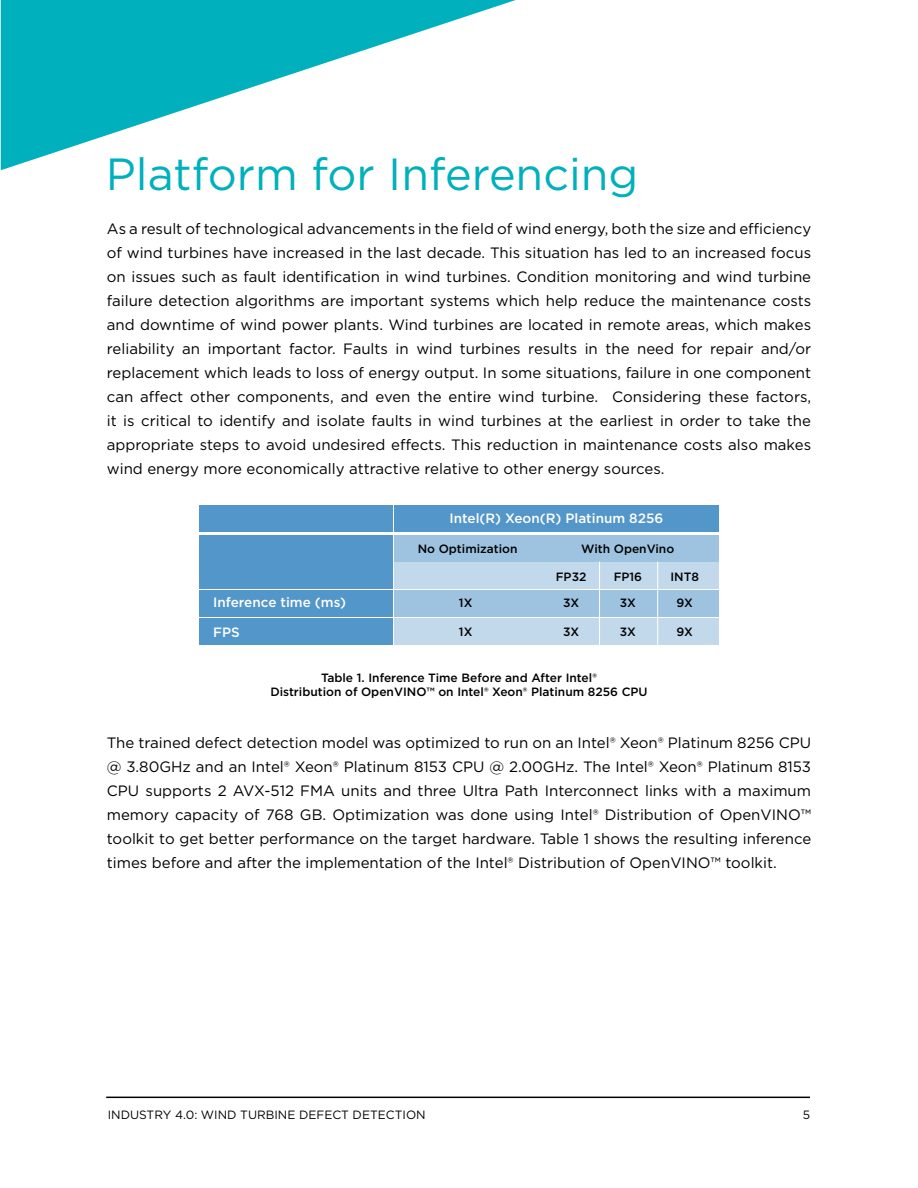
<style>
.page{position:relative;width:918px;height:1188px;background:#fff}
.page>*{position:absolute;margin:0;border:0;box-sizing:border-box;transform-origin:0 0}
.t1{font:45px "Gotham";color:#00b0bd}
.t2{font:15px/24px "Gotham";color:#000;text-align:justify}
.t3{font:500 13.5px/29.2px "Gotham";color:#fff}
.t4{font:500 12px/14.4px "Gotham";color:#000;text-align:center}
.t5{font:12px "Gotham";color:#000}
</style>
<div class="page">
<hr style="left:106px;top:1097px;width:704px;height:1px;background:#000">
<svg style="left:1px;top:0;width:515px;height:170px"></svg>
<div style="left:199px;top:506px;width:194px;height:26px;background:#5396c9"></div>
<div style="left:199px;top:535px;width:194px;height:27px;background:#5396c9"></div>
<div style="left:199px;top:563px;width:194px;height:26px;background:#5396c9"></div>
<div style="left:199px;top:590px;width:194px;height:27px;background:#5396c9"></div>
<div style="left:199px;top:618px;width:194px;height:27px;background:#5396c9"></div>
<div style="left:394px;top:506px;width:325px;height:26px;background:#5396c9"></div>
<div style="left:394px;top:535px;width:143px;height:27px;background:#9dc3e0"></div>
<div style="left:538px;top:535px;width:181px;height:27px;background:#9dc3e0"></div>
<div style="left:394px;top:563px;width:143px;height:26px;background:#c2d9ec"></div>
<div style="left:538px;top:563px;width:181px;height:26px;background:#c2d9ec"></div>
<div style="left:394px;top:590px;width:143px;height:27px;background:#9dc3e0"></div>
<div style="left:538px;top:590px;width:181px;height:27px;background:#9dc3e0"></div>
<div style="left:394px;top:618px;width:143px;height:27px;background:#c2d9ec"></div>
<div style="left:538px;top:618px;width:181px;height:27px;background:#c2d9ec"></div>
<hr style="left:599px;top:562px;width:1px;height:83px;background:#fff">
<hr style="left:657px;top:562px;width:1px;height:83px;background:#fff">
<h1 class="t1" style="left:106px;top:145px;width:534px">Platform for Inferencing</h1>
<p class="t2" style="left:107px;top:216px;width:706px">As a result of technological advancements in the field of wind energy, both the size and efficiency of wind turbines have increased in the last decade. This situation has led to an increased focus on issues such as fault identification in wind turbines. Condition monitoring and wind turbine failure detection algorithms are important systems which help reduce the maintenance costs and downtime of wind power plants. Wind turbines are located in remote areas, which makes reliability an important factor. Faults in wind turbines results in the need for repair and/or replacement which leads to loss of energy output. In some situations, failure in one component can affect other components, and even the entire wind turbine. Considering these factors, it is critical to identify and isolate faults in wind turbines at the earliest in order to take the appropriate steps to avoid undesired effects. This reduction in maintenance costs also makes wind energy more economically attractive relative to other energy sources.</p>
<p class="t3" style="left:213px;top:588px;width:134px">Inference time (ms)<br>FPS</p>
<p class="t3" style="left:450px;top:503px;width:215px">Intel(R) Xeon(R) Platinum 8256</p>
<p class="t4" style="left:418px;top:541px;width:101px">No Optimization</p>
<p class="t4" style="left:581px;top:541px;width:95px">With OpenVino</p>
<p class="t4" style="left:556px;top:570px;width:32px">FP32</p>
<p class="t4" style="left:614px;top:570px;width:30px">FP16</p>
<p class="t4" style="left:670px;top:570px;width:30px">INT8</p>
<p class="t4" style="left:459px;top:596px;width:15px">1X</p>
<p class="t4" style="left:563px;top:596px;width:18px">3X</p>
<p class="t4" style="left:620px;top:596px;width:18px">3X</p>
<p class="t4" style="left:676px;top:596px;width:18px">9X</p>
<p class="t4" style="left:459px;top:625px;width:15px">1X</p>
<p class="t4" style="left:563px;top:625px;width:18px">3X</p>
<p class="t4" style="left:620px;top:625px;width:18px">3X</p>
<p class="t4" style="left:676px;top:625px;width:18px">9X</p>
<p class="t4" style="left:270px;top:670px;width:379px">Table 1. Inference Time Before and After Intel®<br>Distribution of OpenVINO™ on Intel® Xeon® Platinum 8256 CPU</p>
<p class="t2" style="left:107px;top:731px;width:706px">The trained defect detection model was optimized to run on an Intel® Xeon® Platinum 8256 CPU @ 3.80GHz and an Intel® Xeon® Platinum 8153 CPU @ 2.00GHz. The Intel® Xeon® Platinum 8153<br>CPU supports 2 AVX-512 FMA units and three Ultra Path Interconnect links with a maximum memory capacity of 768 GB. Optimization was done using Intel® Distribution of OpenVINO™ toolkit to get better performance on the target hardware. Table 1 shows the resulting inference times before and after the implementation of the Intel® Distribution of OpenVINO™ toolkit.</p>
<p class="t5" style="left:108px;top:1107px;width:319px">INDUSTRY 4.0: WIND TURBINE DEFECT DETECTION</p>
<p class="t5" style="left:803px;top:1107px;width:9px">5</p>
</div>
